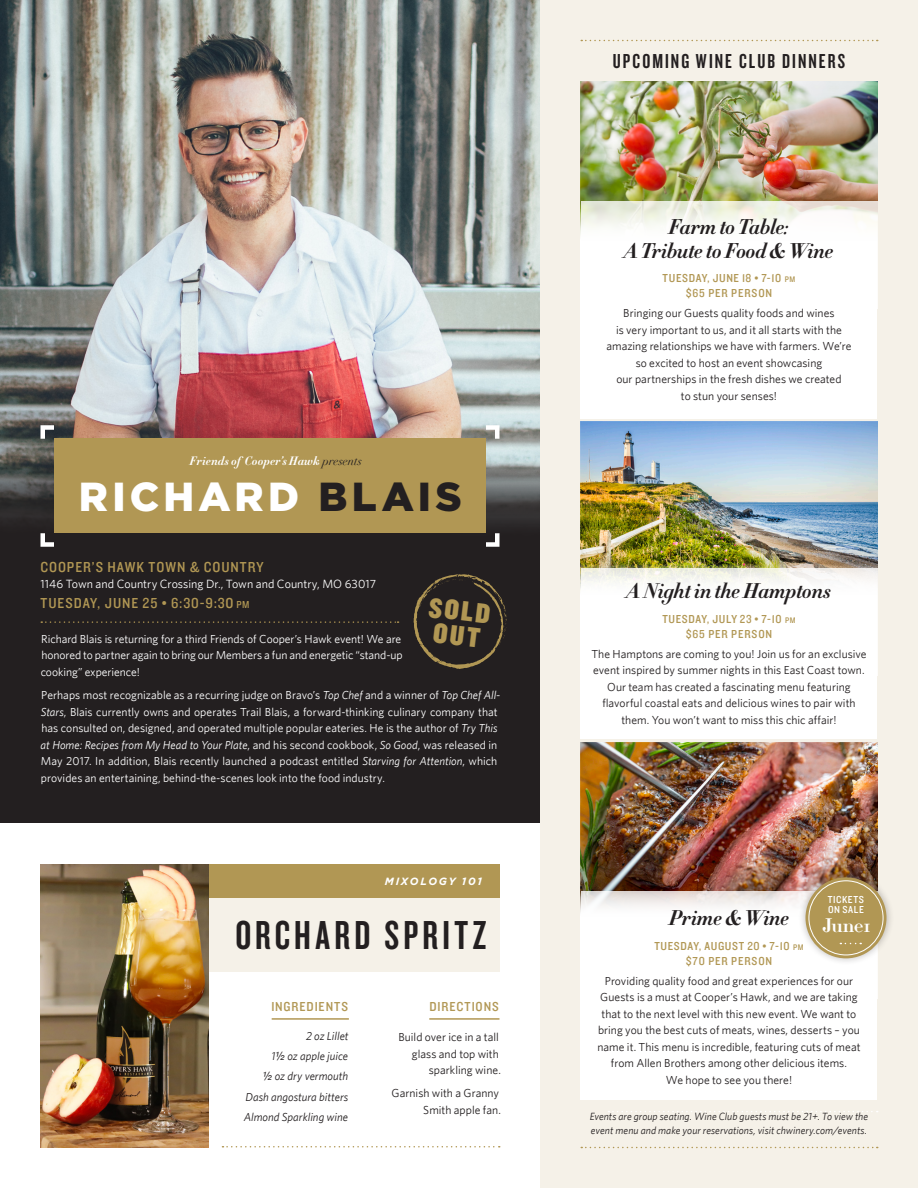
<style>
.page{position:relative;width:918px;height:1188px;background:#fff}
.page>*{position:absolute;margin:0;border:0;box-sizing:border-box;transform-origin:0 0}
.Copy{font:42px "Knockout HTF48 Featherweight";letter-spacing:.1em;color:#231f20}
.Copy-2{font:900 40.5px "Gotham";letter-spacing:.105em;color:#fff}
.WOM_article_no_basel{font:28.95px "Knockout HTF70 Full Welterwt";color:#b19754}
.event_name{font:21px/24px "Didot HTF B06 Bold Ital";letter-spacing:-.025em;color:#231f20;text-align:center}
.Copy-3{font:21px "Knockout HTF48 Featherweight";letter-spacing:.095em;color:#231f20}
.Copy-4{font:19.5px "Didot HTF B06 Bold";color:#fff}
.Copy-5{font:15px "Knockout HTF30 Junior Welterwt";letter-spacing:.065em;color:#b19754}
.WOM_article_no_basel-2{font:13.5px "Knockout HTF30 Junior Welterwt";letter-spacing:.065em;color:#b19754}
.event_time{font:12px/15px "Knockout HTF30 Junior Welterwt";letter-spacing:.06em;color:#b19754;text-align:center}
.Copy-6{font:12px "Whitney";color:#fff}
.Copy-7{font:12px "Didot HTF B06 Bold Ital";color:#fff}
._7_75pt_body_text{font:11.7px/16.5px "Whitney";letter-spacing:.005em;color:#231f20;text-align:center}
._7_75pt_body_text-2{font:11.7px/16.5px "Whitney";color:#fff}
._7_75pt_body_text-3{font:italic 11.7px "Whitney";color:#231f20}
.Copy-8{font:italic 10.5px/14.2px "Whitney";letter-spacing:.005em;color:#231f20}
.Copy-9{font:10.5px/10.8px "Knockout HTF30 Junior Welterwt";letter-spacing:.055em;color:#fff}
.Copy-10{font:italic 700 10.5px "Gotham";letter-spacing:.16em;color:#fff}
.s1{font-family:"Didot";font-style:italic;color:#231f20}
.s2{color:#231f20}
.s3{font-size:10.5px}
.s4{font-style:italic}
.s5{font-family:"Helvetica Neue"}
.s6{font-size:8.4px}
</style>
<div class="page">
<div style="left:0;top:68px;width:540px;height:756px;background:#231f20"></div>
<div style="left:540px;top:0;width:378px;height:1188px;background:#f5f1e8"></div>
<svg style="left:608px;top:1111px;width:270px;height:1px"></svg>
<div style="left:580px;top:81px;width:298px;height:337px;background:#fff"></div>
<div style="left:580px;top:422px;width:298px;height:317px;background:#fff"></div>
<div style="left:580px;top:742px;width:298px;height:358px;background:#fff"></div>
<img style="left:580px;top:81px;width:298px;height:155px">
<svg style="left:581px;top:1147px;width:297px;height:1px"></svg>
<svg style="left:581px;top:40px;width:297px;height:1px"></svg>
<img style="left:580px;top:422px;width:298px;height:168px">
<img style="left:580px;top:742px;width:298px;height:170px">
<svg style="left:581px;top:201px;width:297px;height:35px"></svg>
<div style="left:581px;top:568px;width:297px;height:108px;background:#fff"></div>
<div style="left:581px;top:891px;width:297px;height:108px;background:#fff"></div>
<div style="left:798px;top:870px;width:96px;height:96px;background:#231f20;opacity:.3"></div>
<div style="left:806px;top:877px;width:80px;height:81px;background:#b19754;border-radius:50%"></div>
<div style="left:809px;top:880px;width:74px;height:75px;border:1px solid #fff;border-radius:50%"></div>
<svg style="left:840px;top:943px;width:21px;height:1px"></svg>
<div style="left:170px;top:898px;width:330px;height:74px;background:#f5f1e8"></div>
<div style="left:170px;top:864px;width:330px;height:34px;background:#b19754"></div>
<svg style="left:222px;top:1146px;width:278px;height:2px"></svg>
<hr style="left:272px;top:1018px;width:77px;height:2px;background:#b19754">
<hr style="left:429px;top:1018px;width:71px;height:2px;background:#b19754">
<img style="left:40px;top:864px;width:168px;height:284px">
<img style="left:0;top:0;width:540px;height:524px">
<svg style="left:41px;top:621px;width:358px;height:2px"></svg>
<svg style="left:481px;top:423px;width:21px;height:20px"></svg>
<svg style="left:38px;top:423px;width:20px;height:20px"></svg>
<svg style="left:486px;top:533px;width:14px;height:14px"></svg>
<svg style="left:40px;top:533px;width:14px;height:14px"></svg>
<div style="left:54px;top:439px;width:432px;height:94px;background:#b19754"></div>
<svg style="left:414px;top:574px;width:93px;height:95px"></svg>
<p class="Copy-7" style="left:190px;top:453px;width:174px">Friends of Cooper’s Hawk <span class="s1">presents</span></p>
<p class="Copy-2" style="left:79px;top:469px;width:385px">RICHARD <span class="s2">BLAIS</span></p>
<p class="Copy-5" style="left:40px;top:559px;width:225px">COOPER’S HAWK TOWN &amp; COUNTRY</p>
<p class="Copy-6" style="left:40px;top:577px;width:337px">1146 Town and Country Crossing Dr., Town and Country, MO 63017</p>
<p class="Copy-5" style="left:40px;top:595px;width:211px">TUESDAY, JUNE 25 • 6:30-9:3O <span class="s3">PM</span></p>
<p class="_7_75pt_body_text-2" style="left:41px;top:630px;width:364px">Richard Blais is returning for a third Friends of Cooper’s Hawk event! We are honored to partner again to bring our Members a fun and energetic “stand-up cooking” experience!</p>
<p class="_7_75pt_body_text-2" style="left:41px;top:687px;width:461px">Perhaps most recognizable as a recurring judge on Bravo’s <span class="s4">Top Chef</span> and a winner of <span class="s4">Top Chef All-Stars</span>, Blais currently owns and operates Trail Blais, a forward-thinking culinary company that has consulted on, designed, and operated multiple popular eateries. He is the author of <span class="s4">Try This at Home: Recipes from My Head to Your Plate</span>, and his second cookbook, <span class="s4">So Good</span>, was released in May 2017. In addition, Blais recently launched a podcast entitled <span class="s4">Starving for Attention</span>, which provides an entertaining, behind-the-scenes look into the food industry.</p>
<p class="WOM_article_no_basel" style="left:431px;top:592px;width:63px;rotate:7deg">SOLD</p>
<p class="Copy-10" style="left:385px;top:874px;width:99px">MIXOLOGY 101</p>
<p class="Copy" style="left:235px;top:914px;width:253px">ORCHARD SPRITZ</p>
<p class="WOM_article_no_basel-2" style="left:271px;top:999px;width:78px">INGREDIENTS</p>
<p class="_7_75pt_body_text-3" style="left:306px;top:1029px;width:44px">2 oz Lillet</p>
<p class="_7_75pt_body_text-3" style="left:272px;top:1049px;width:78px">1<span class="s5">½</span> oz apple juice</p>
<p class="_7_75pt_body_text-3" style="left:263px;top:1069px;width:87px"><span class="s5">½</span> oz dry vermouth</p>
<p class="_7_75pt_body_text-3" style="left:245px;top:1090px;width:104px">Dash angostura bitters</p>
<p class="_7_75pt_body_text-3" style="left:244px;top:1110px;width:106px">Almond Sparkling wine</p>
<p class="WOM_article_no_basel-2" style="left:429px;top:999px;width:71px">DIRECTIONS</p>
<p class="_7_75pt_body_text" style="left:398px;top:1028px;width:104px;text-align:right">Build over ice in a tall glass and top with sparkling wine.</p>
<p class="_7_75pt_body_text" style="left:392px;top:1085px;width:111px;text-align:right">Garnish with a Granny<br>Smith apple fan.</p>
<p class="Copy-3" style="left:613px;top:50px;width:234px">UPCOMING WINE CLUB DINNERS</p>
<p class="event_name" style="left:625px;top:215px;width:211px">Farm to Table:<br>A Tribute to Food &amp; Wine</p>
<p class="event_time" style="left:663px;top:271px;width:134px">TUESDAY, JUNE 18 • 7-10 <span class="s6">PM </span>$65 PER PERSON</p>
<p class="_7_75pt_body_text" style="left:606px;top:305px;width:247px">Bringing our Guests quality foods and wines<br>is very important to us, and it all starts with the amazing relationships we have with farmers. We’re so excited to host an event showcasing<br>our partnerships in the fresh dishes we created<br>to stun your senses!</p>
<p class="event_name" style="left:627px;top:580px;width:206px">A Night in the Hamptons</p>
<p class="event_time" style="left:662px;top:612px;width:135px">TUESDAY, JULY 23 • 7-10 <span class="s6">PM </span>$65 PER PERSON</p>
<p class="_7_75pt_body_text" style="left:591px;top:645px;width:277px">The Hamptons are coming to you! Join us for an exclusive event inspired by summer nights in this East Coast town.<br>Our team has created a fascinating menu featuring flavorful coastal eats and delicious wines to pair with them. You won’t want to miss this chic affair!</p>
<p class="Copy-9" style="left:828px;top:894px;width:38px">TICKETS<br>ON SALE</p>
<p class="Copy-4" style="left:822px;top:912px;width:50px">June 1</p>
<p class="event_name" style="left:669px;top:907px;width:122px">Prime &amp; Wine</p>
<p class="event_time" style="left:654px;top:939px;width:151px">TUESDAY, AUGUST 20 • 7-10 <span class="s6">PM </span>$70 PER PERSON</p>
<p class="_7_75pt_body_text" style="left:597px;top:972px;width:265px">Providing quality food and great experiences for our Guests is a must at Cooper’s Hawk, and we are taking that to the next level with this new event. We want to bring you the best cuts of meats, wines, desserts – you name it. This menu is incredible, featuring cuts of meat from Allen Brothers among other delicious items.<br>We hope to see you there!</p>
<p class="Copy-8" style="left:590px;top:1109px;width:280px">Events are group seating. Wine Club guests must be 21+. To view the event menu and make your reservations, visit chwinery.com/events.</p>
</div>
